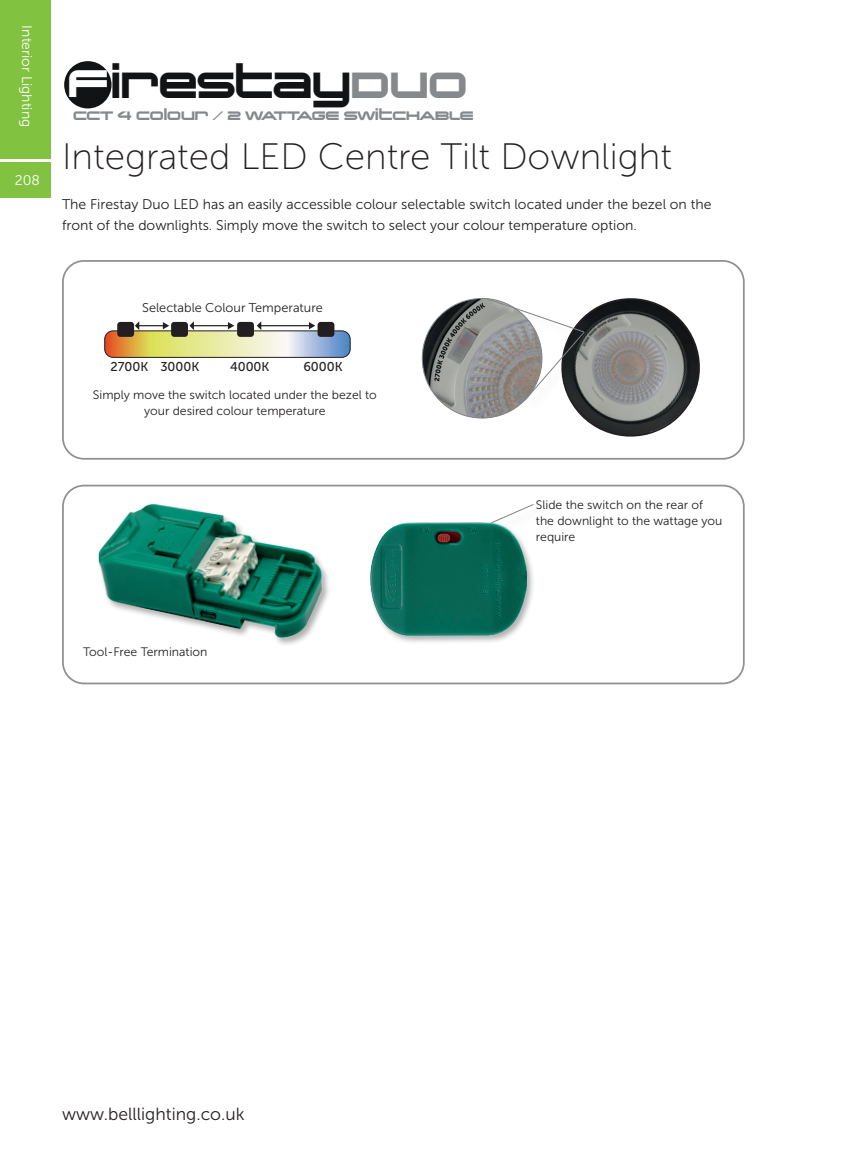
<style>
.page{position:relative;width:844px;height:1166px;background:#fff}
.page>*{position:absolute;margin:0;border:0;box-sizing:border-box;transform-origin:0 0}
.t1{font:700 46.02px "Changeling Neo";color:#111314}
.t2{font:36.75px "Museo Sans 100";color:#231f20}
.t3{font:17.5px "Museo Sans 300";color:#231f20}
.t4{font:700 15.58px "Changeling Neo";color:#86898b;scale:1.06 1}
.t5{font:14px/21px "Museo Sans 300";color:#231f20}
.t6{font:14px "Museo Sans 300";color:#fff}
.t7{font:12.78px "Museo Sans 300";color:#231f20}
.t8{font:12.78px "Museo Sans 500";color:#231f20}
.t9{font:12.25px/15.8px "Museo Sans 300";color:#231f20;text-align:center}
.s1{font-size:48.48px;color:#fff}
.s2{color:#86898b}
</style>
<div class="page">
<div style="left:0;top:0;width:50px;height:158px;background:#81c340"></div>
<div style="left:0;top:162px;width:50px;height:36px;background:#81c340"></div>
<div style="left:62px;top:260px;width:682px;height:200px;border:2px solid #8e9091;border-radius:21px"></div>
<div style="left:62px;top:485px;width:682px;height:199px;border:2px solid #8e9091;border-radius:21px"></div>
<img style="left:422px;top:298px;width:119px;height:120px;border-radius:60px">
<svg style="left:520px;top:504px;width:14px;height:6px"></svg>
<svg style="left:486px;top:298px;width:214px;height:139px"></svg>
<div style="left:104px;top:330px;width:246px;height:28px;border:1px solid #231f20;border-radius:8px"></div>
<svg style="left:105px;top:321px;width:245px;height:36px"></svg>
<img style="left:98px;top:504px;width:231px;height:141px">
<img style="left:370px;top:510px;width:163px;height:132px">
<div style="left:64px;top:61px;width:47px;height:47px;background:#111314;border-radius:50%"></div>
<p class="t6" style="left:34px;top:25px;width:103px;rotate:90deg">Interior Lighting</p>
<p class="t6" style="left:15px;top:173px;width:27px">208</p>
<h1 class="t1" style="left:68px;top:54px;width:400px"><span class="s1">F</span>irestay<span class="s2">Duo</span></h1>
<p class="t4" style="left:73px;top:105px;width:379px">CCT 4 colour / 2 WATTAGE SwitcHABLE</p>
<h2 class="t2" style="left:62px;top:137px;width:611px">Integrated LED Centre Tilt Downlight</h2>
<p class="t5" style="left:62px;top:194px;width:650px">The Firestay Duo LED has an easily accessible colour selectable switch located under the bezel on the front of the downlights. Simply move the switch to select your colour temperature option.</p>
<p class="t7" style="left:142px;top:300px;width:182px">Selectable Colour Temperature</p>
<p class="t8" style="left:110px;top:360px;width:90px">2700K 3000K</p>
<p class="t8" style="left:230px;top:360px;width:41px">4000K</p>
<p class="t8" style="left:303px;top:360px;width:41px">6000K</p>
<p class="t9" style="left:93px;top:387px;width:285px">Simply move the switch located under the bezel to your desired colour temperature</p>
<p class="t9" style="left:535px;top:497px;width:188px;text-align:left">Slide the switch on the rear of the downlight to the wattage you require</p>
<p class="t9" style="left:83px;top:644px;width:126px">Tool-Free Termination</p>
<p class="t3" style="left:62px;top:1104px;width:184px">www.belllighting.co.uk</p>
</div>
